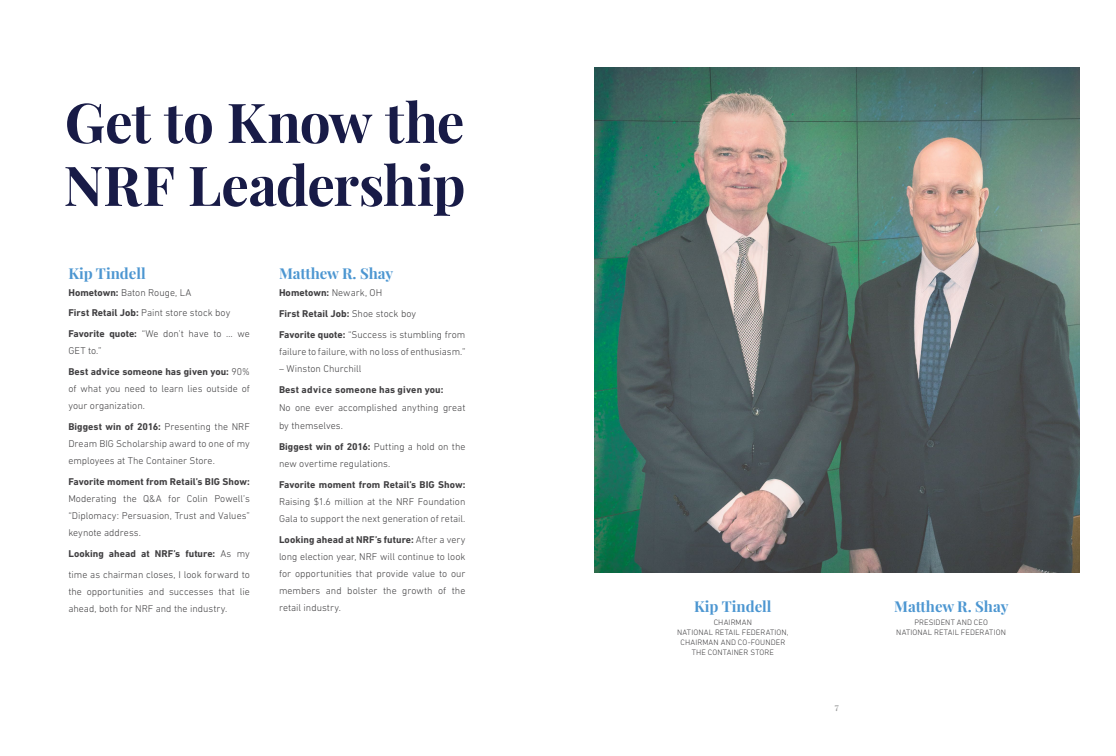
<style>
.page{position:relative;width:1116px;height:756px;background:#fff}
.page>*{position:absolute;margin:0;border:0;box-sizing:border-box;transform-origin:0 0}
.t1{font:700 55px/63px "Playfair Display";letter-spacing:-.01em;color:#181b47}
.t2{font:700 15px "Playfair Display";color:#4c96d1}
.t3{font:300 10px/17px "DIN Next LT Pro";color:#414042}
.t4{font:700 10px "DIN Next LT Pro";letter-spacing:.005em;color:#414042}
.t5{font:700 10px "DIN Next LT Pro";letter-spacing:.025em;color:#414042}
.t6{font:300 8px/10px "DIN Next LT Pro";letter-spacing:.015em;color:#414042;text-align:center}
.t7{font:700 8px "Playfair Display";color:#9b9c9c}
.s1{font-weight:700}
</style>
<div class="page">
<img style="left:594px;top:68px;width:486px;height:504px">
<h1 class="t1" style="left:64px;top:91px;width:404px">Get to Know the<br>NRF Leadership</h1>
<h2 class="t2" style="left:68px;top:264px;width:79px">Kip Tindell</h2>
<p class="t3" style="left:68px;top:282px;width:164px;line-height:20px"><span class="s1">Hometown:</span> Baton Rouge, LA<br><span class="s1">First Retail Job:</span> Paint store stock boy</p>
<p class="t3" style="left:68px;top:325px;width:183px"><span class="s1">Favorite quote:</span> “We don’t have to … we<br>GET to.”</p>
<p class="t3" style="left:68px;top:363px;width:183px;text-align:justify"><span class="s1">Best advice someone has given you:</span> 90% of what you need to learn lies outside of your organization.</p>
<p class="t3" style="left:68px;top:418px;width:183px;text-align:justify"><span class="s1">Biggest win of 2016:</span> Presenting the NRF Dream BIG Scholarship award to one of my employees at The Container Store.</p>
<p class="t4" style="left:68px;top:475px;width:183px">Favorite moment from Retail’s BIG Show:</p>
<p class="t3" style="left:68px;top:490px;width:183px;text-align:justify">Moderating the Q&amp;A for Colin Powell’s “Diplomacy: Persuasion, Trust and Values” keynote address.</p>
<p class="t3" style="left:68px;top:543px;width:183px;line-height:21px"><span class="s1">Looking ahead at NRF’s future:</span> As my time as chairman closes, I look forward to</p>
<p class="t3" style="left:68px;top:583px;width:183px">the opportunities and successes that lie ahead, both for NRF and the industry.</p>
<h2 class="t2" style="left:279px;top:264px;width:116px">Matthew R. Shay</h2>
<p class="t3" style="left:279px;top:282px;width:188px;line-height:21px"><span class="s1">Hometown:</span> Newark, OH<br><span class="s1">First Retail Job:</span> Shoe stock boy<br><span class="s1">Favorite quote:</span> “Success is stumbling from</p>
<p class="t3" style="left:279px;top:343px;width:188px">failure to failure, with no loss of enthusiasm.”</p>
<p class="t3" style="left:279px;top:360px;width:84px">– Winston Churchill</p>
<p class="t5" style="left:279px;top:383px;width:166px">Best advice someone has given you:</p>
<p class="t3" style="left:279px;top:398px;width:188px;line-height:18px">No one ever accomplished anything great by themselves.</p>
<p class="t3" style="left:279px;top:438px;width:188px"><span class="s1">Biggest win of 2016:</span> Putting a hold on the new overtime regulations.</p>
<p class="t4" style="left:279px;top:478px;width:188px">Favorite moment from Retail’s BIG Show:</p>
<p class="t3" style="left:279px;top:493px;width:188px">Raising $1.6 million at the NRF Foundation<br>Gala to support the next generation of retail.</p>
<p class="t3" style="left:279px;top:531px;width:188px;text-align:justify"><span class="s1">Looking ahead at NRF’s future:</span> After a very long election year, NRF will continue to look for opportunities that provide value to our members and bolster the growth of the retail industry.</p>
<h2 class="t2" style="left:694px;top:597px;width:79px">Kip Tindell</h2>
<p class="t6" style="left:677px;top:618px;width:113px">CHAIRMAN<br>NATIONAL RETAIL FEDERATION,<br>CHAIRMAN AND CO-FOUNDER<br>THE CONTAINER STORE</p>
<p class="t7" style="left:835px;top:703px;width:6px">7</p>
<h2 class="t2" style="left:894px;top:597px;width:116px">Matthew R. Shay</h2>
<p class="t6" style="left:896px;top:618px;width:111px">PRESIDENT AND CEO<br>NATIONAL RETAIL FEDERATION</p>
</div>
